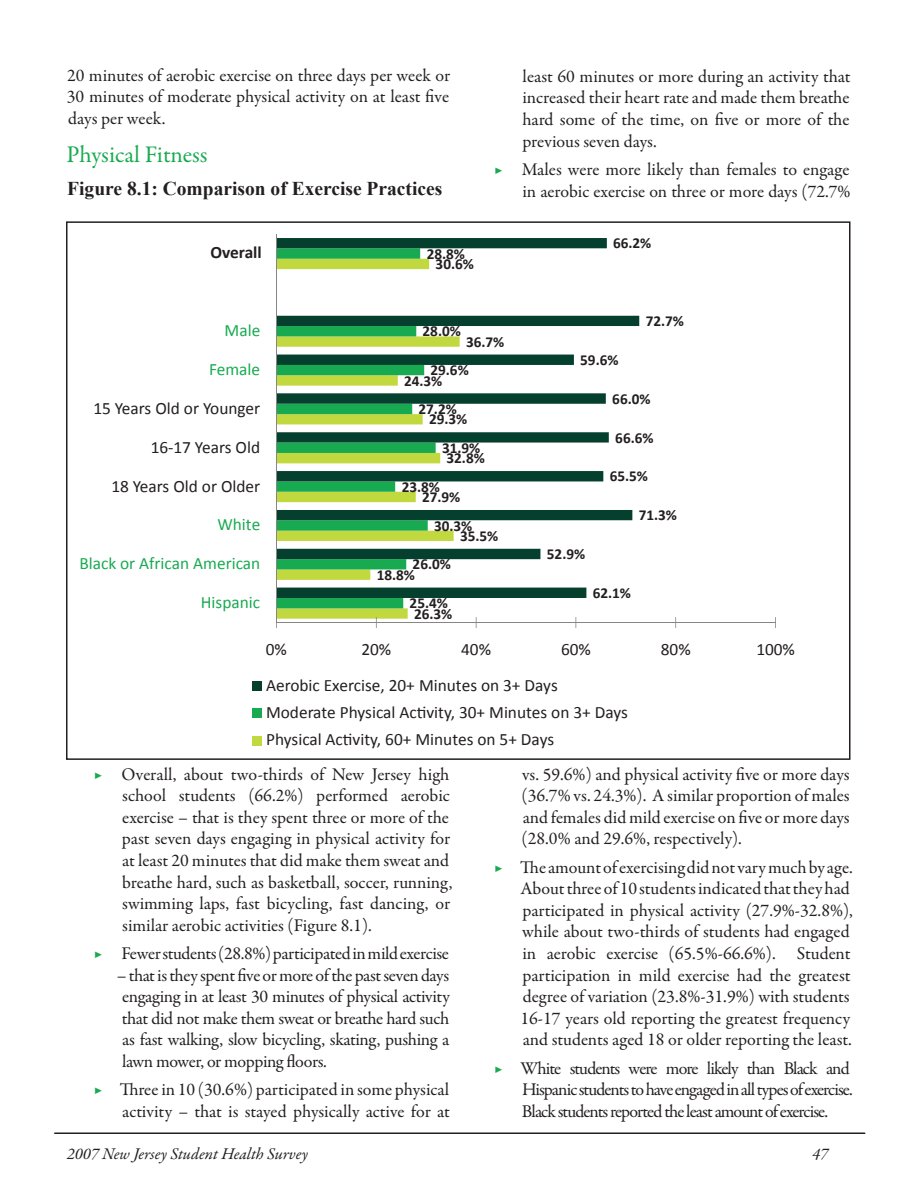
<style>
.page{position:relative;width:918px;height:1188px;background:#fff}
.page>*{position:absolute;margin:0;border:0;box-sizing:border-box;transform-origin:0 0}
.t1{font:24px "Garamond Premr Pro";color:#18aa50}
.t2{font:700 19.5px "Times New Roman";color:#231f20}
.t3{font:18px/21.6px "Garamond Premr Pro";letter-spacing:-.005em;color:#231f20;text-align:justify}
.t4{font:18px/21.6px "Garamond Premr Pro";letter-spacing:-.055em;color:#231f20}
.t5{font:17.25px/27.5px "Calibri";color:#231f20}
.t6{font:17.25px "Calibri";color:#18aa50}
.t7{font:700 17.25px "Calibri";color:#231f20}
.t8{font:italic 16.5px "Garamond Premr Pro";color:#231f20}
.t9{font:700 15.3px "Calibri";color:#231f20}
.s1{color:#18aa50}
</style>
<div class="page">
<hr style="left:55px;top:1132px;width:810px;height:2px;background:#231f20">
<svg style="left:277px;top:443px;width:164px;height:20px"></svg>
<svg style="left:277px;top:238px;width:362px;height:205px"></svg>
<hr style="left:276px;top:234px;width:1px;height:235px;background:#868686">
<svg style="left:277px;top:471px;width:355px;height:127px"></svg>
<hr style="left:276px;top:622px;width:500px;height:1px;background:#868686">
<svg style="left:276px;top:481px;width:178px;height:147px"></svg>
<hr style="left:276px;top:469px;width:1px;height:154px;background:#868686">
<div style="left:252px;top:681px;width:10px;height:9px;background:#04402d"></div>
<div style="left:252px;top:708px;width:10px;height:10px;background:#18aa50"></div>
<div style="left:252px;top:736px;width:10px;height:9px;background:#c2d83f"></div>
<p class="t3" style="left:67px;top:65px;width:385px">20 minutes of aerobic exercise on three days per week or 30 minutes of moderate physical activity on at least five days per week.</p>
<h1 class="t1" style="left:67px;top:140px;width:142px">Physical Fitness</h1>
<p class="t2" style="left:67px;top:175px;width:377px">Figure 8.1: Comparison of Exercise Practices</p>
<p class="t7" style="left:210px;top:242px;width:53px">Overall</p>
<p class="t9" style="left:427px;top:244px;width:40px">28.8%</p>
<p class="t9" style="left:436px;top:254px;width:40px">30.6%</p>
<p class="t3" style="left:522px;top:66px;width:330px">least 60 minutes or more during an activity that increased their heart rate and made them breathe hard some of the time, on five or more of the previous seven days.</p>
<p class="t3" style="left:495px;top:159px;width:358px;text-align:right"><span class="s1">▶</span> Males were more likely than females to engage in aerobic exercise on three or more days (72.7%</p>
<p class="t9" style="left:613px;top:234px;width:40px">66.2%</p>
<p class="t6" style="left:225px;top:320px;width:37px">Male</p>
<p class="t9" style="left:423px;top:322px;width:40px">28.0%</p>
<p class="t9" style="left:466px;top:332px;width:40px">36.7%</p>
<p class="t9" style="left:646px;top:311px;width:40px">72.7%</p>
<p class="t6" style="left:209px;top:359px;width:53px">Female</p>
<p class="t9" style="left:431px;top:361px;width:40px">29.6%</p>
<p class="t9" style="left:404px;top:371px;width:40px">24.3%</p>
<p class="t9" style="left:580px;top:350px;width:40px">59.6%</p>
<p class="t5" style="left:93px;top:394px;width:168px">15 Years Old or Younger</p>
<p class="t9" style="left:419px;top:400px;width:40px">27.2%</p>
<p class="t9" style="left:429px;top:410px;width:40px">29.3%</p>
<p class="t9" style="left:612px;top:389px;width:40px">66.0%</p>
<p class="t5" style="left:151px;top:432px;width:111px">16-17 Years Old</p>
<p class="t9" style="left:442px;top:438px;width:40px">31.9%</p>
<p class="t9" style="left:447px;top:449px;width:40px">32.8%</p>
<p class="t9" style="left:615px;top:428px;width:40px">66.6%</p>
<p class="t5" style="left:111px;top:471px;width:150px">18 Years Old or Older</p>
<p class="t9" style="left:402px;top:477px;width:40px">23.8%</p>
<p class="t9" style="left:422px;top:488px;width:40px">27.9%</p>
<p class="t9" style="left:610px;top:467px;width:40px">65.5%</p>
<p class="t6" style="left:217px;top:514px;width:44px">White</p>
<p class="t9" style="left:434px;top:516px;width:40px">30.3%</p>
<p class="t9" style="left:460px;top:526px;width:40px">35.5%</p>
<p class="t9" style="left:639px;top:506px;width:40px">71.3%</p>
<p class="t6" style="left:79px;top:553px;width:182px">Black or African American</p>
<p class="t9" style="left:413px;top:555px;width:40px">26.0%</p>
<p class="t9" style="left:377px;top:565px;width:40px">18.8%</p>
<p class="t9" style="left:547px;top:545px;width:40px">52.9%</p>
<p class="t6" style="left:201px;top:592px;width:61px">Hispanic</p>
<p class="t9" style="left:410px;top:594px;width:40px">25.4%</p>
<p class="t9" style="left:414px;top:604px;width:40px">26.3%</p>
<p class="t9" style="left:593px;top:583px;width:40px">62.1%</p>
<p class="t5" style="left:266px;top:635px;width:23px">0%</p>
<p class="t5" style="left:361px;top:635px;width:31px">20%</p>
<p class="t5" style="left:461px;top:635px;width:31px">40%</p>
<p class="t5" style="left:561px;top:635px;width:31px">60%</p>
<p class="t5" style="left:661px;top:635px;width:31px">80%</p>
<p class="t5" style="left:756px;top:635px;width:40px">100%</p>
<p class="t5" style="left:266px;top:670px;width:363px">Aerobic Exercise, 20+ Minutes on 3+ Days<br>Moderate Physical Activity, 30+ Minutes on 3+ Days<br>Physical Activity, 60+ Minutes on 5+ Days</p>
<p class="t3" style="left:122px;top:764px;width:332px;text-align:left;text-indent:-28px"><span class="s1">▶</span> Overall, about two-thirds of New Jersey high school students (66.2%) performed aerobic exercise – that is they spent three or more of the past seven days engaging in physical activity for at least 20 minutes that did make them sweat and breathe hard, such as basketball, soccer, running, swimming laps, fast bicycling, fast dancing, or similar aerobic activities (Figure 8.1).</p>
<p class="t3" style="left:94px;top:943px;width:357px"><span class="s1">▶</span> Fewer students (28.8%) participated in mild exercise</p>
<p class="t3" style="left:117px;top:965px;width:335px">– that is they spent five or more of the past seven days engaging in at least 30 minutes of physical activity that did not make them sweat or breathe hard such as fast walking, slow bicycling, skating, pushing a lawn mower, or mopping floors.</p>
<p class="t3" style="left:94px;top:1079px;width:357px;text-align:right"><span class="s1">▶</span> Three in 10 (30.6%) participated in some physical activity – that is stayed physically active for at</p>
<p class="t3" style="left:522px;top:764px;width:329px">vs. 59.6%) and physical activity five or more days (36.7% vs. 24.3%). A similar proportion of males and females did mild exercise on five or more days (28.0% and 29.6%, respectively).</p>
<p class="t3" style="left:520px;top:857px;width:334px;text-align:left;text-indent:-26px"><span class="s1">▶</span> The amount of exercising did not vary much by age.<br>About three of 10 students indicated that they had participated in physical activity (27.9%-32.8%), while about two-thirds of students had engaged in aerobic exercise (65.5%-66.6%). Student participation in mild exercise had the greatest degree of variation (23.8%-31.9%) with students 16-17 years old reporting the greatest frequency and students aged 18 or older reporting the least.</p>
<p class="t4" style="left:522px;top:1058px;width:332px;text-indent:-27px"><span class="s1">▶</span> White students were more likely than Black and<br>Hispanic students to have engaged in all types of exercise.<br>Black students reported the least amount of exercise.</p>
<p class="t8" style="left:67px;top:1144px;width:243px">2007 New Jersey Student Health Survey</p>
<p class="t8" style="left:812px;top:1144px;width:18px">47</p>
</div>
